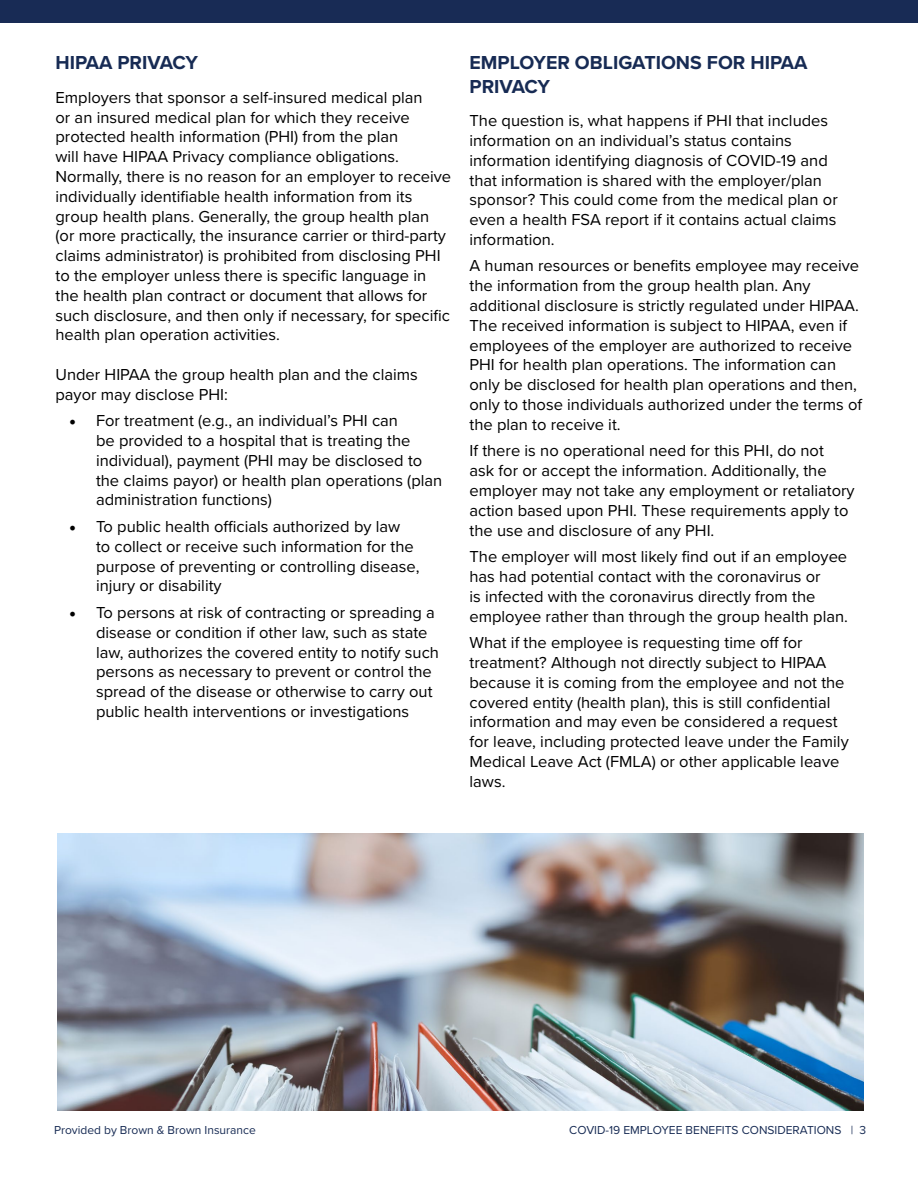
<style>
.page{position:relative;width:918px;height:1188px;background:#fff}
.page>*{position:absolute;margin:0;border:0;box-sizing:border-box;transform-origin:0 0}
.t1{font:700 19.5px/23.4px "Proxima Nova";color:#172b54}
.t2{font:16.5px/19.8px "Proxima Nova";color:#000}
.t3{font:12px "Proxima Nova";color:#172b54}
.s1{font-family:"Minion Pro";font-size:18px}
</style>
<div class="page">
<div style="left:0;top:0;width:918px;height:23px;background:#182b55"></div>
<img style="left:58px;top:834px;width:806px;height:277px">
<p class="t1" style="left:56px;top:51px;width:144px">HIPAA PRIVACY</p>
<p class="t2" style="left:56px;top:87px;width:397px">Employers that sponsor a self-insured medical plan<br>or an insured medical plan for which they receive protected health information (PHI) from the plan<br>will have HIPAA Privacy compliance obligations.<br>Normally, there is no reason for an employer to receive individually identifiable health information from its group health plans. Generally, the group health plan (or more practically, the insurance carrier or third-party claims administrator) is prohibited from disclosing PHI to the employer unless there is specific language in the health plan contract or document that allows for such disclosure, and then only if necessary, for specific health plan operation activities.</p>
<p class="t2" style="left:56px;top:364px;width:364px">Under HIPAA the group health plan and the claims payor may disclose PHI:</p>
<p class="t2" style="left:96px;top:410px;width:348px;text-indent:-27px"><span class="s1">•</span> For treatment (e.g., an individual’s PHI can<br>be provided to a hospital that is treating the individual), payment (PHI may be disclosed to the claims payor) or health plan operations (plan administration functions)</p>
<p class="t2" style="left:96px;top:516px;width:325px;text-indent:-27px"><span class="s1">•</span> To public health officials authorized by law<br>to collect or receive such information for the purpose of preventing or controlling disease, injury or disability</p>
<p class="t2" style="left:96px;top:602px;width:344px;text-indent:-27px"><span class="s1">•</span> To persons at risk of contracting or spreading a disease or condition if other law, such as state law, authorizes the covered entity to notify such persons as necessary to prevent or control the spread of the disease or otherwise to carry out public health interventions or investigations</p>
<p class="t1" style="left:470px;top:51px;width:339px">EMPLOYER OBLIGATIONS FOR HIPAA<br>PRIVACY</p>
<p class="t2" style="left:470px;top:110px;width:370px">The question is, what happens if PHI that includes information on an individual’s status contains information identifying diagnosis of COVID-19 and that information is shared with the employer/plan sponsor? This could come from the medical plan or even a health FSA report if it contains actual claims information.</p>
<p class="t2" style="left:470px;top:255px;width:394px">A human resources or benefits employee may receive the information from the group health plan. Any additional disclosure is strictly regulated under HIPAA.<br>The received information is subject to HIPAA, even if employees of the employer are authorized to receive PHI for health plan operations. The information can only be disclosed for health plan operations and then, only to those individuals authorized under the terms of the plan to receive it.</p>
<p class="t2" style="left:470px;top:440px;width:387px">If there is no operational need for this PHI, do not<br>ask for or accept the information. Additionally, the employer may not take any employment or retaliatory action based upon PHI. These requirements apply to the use and disclosure of any PHI.</p>
<p class="t2" style="left:470px;top:546px;width:380px">The employer will most likely find out if an employee has had potential contact with the coronavirus or<br>is infected with the coronavirus directly from the employee rather than through the group health plan.</p>
<p class="t2" style="left:470px;top:632px;width:381px">What if the employee is requesting time off for treatment? Although not directly subject to HIPAA because it is coming from the employee and not the covered entity (health plan), this is still confidential information and may even be considered a request for leave, including protected leave under the Family Medical Leave Act (FMLA) or other applicable leave laws.</p>
<p class="t3" style="left:54px;top:1121px;width:203px">Provided by Brown &amp; Brown Insurance</p>
<p class="t3" style="left:569px;top:1121px;width:298px">COVID-19 EMPLOYEE BENEFITS CONSIDERATIONS | 3</p>
</div>
